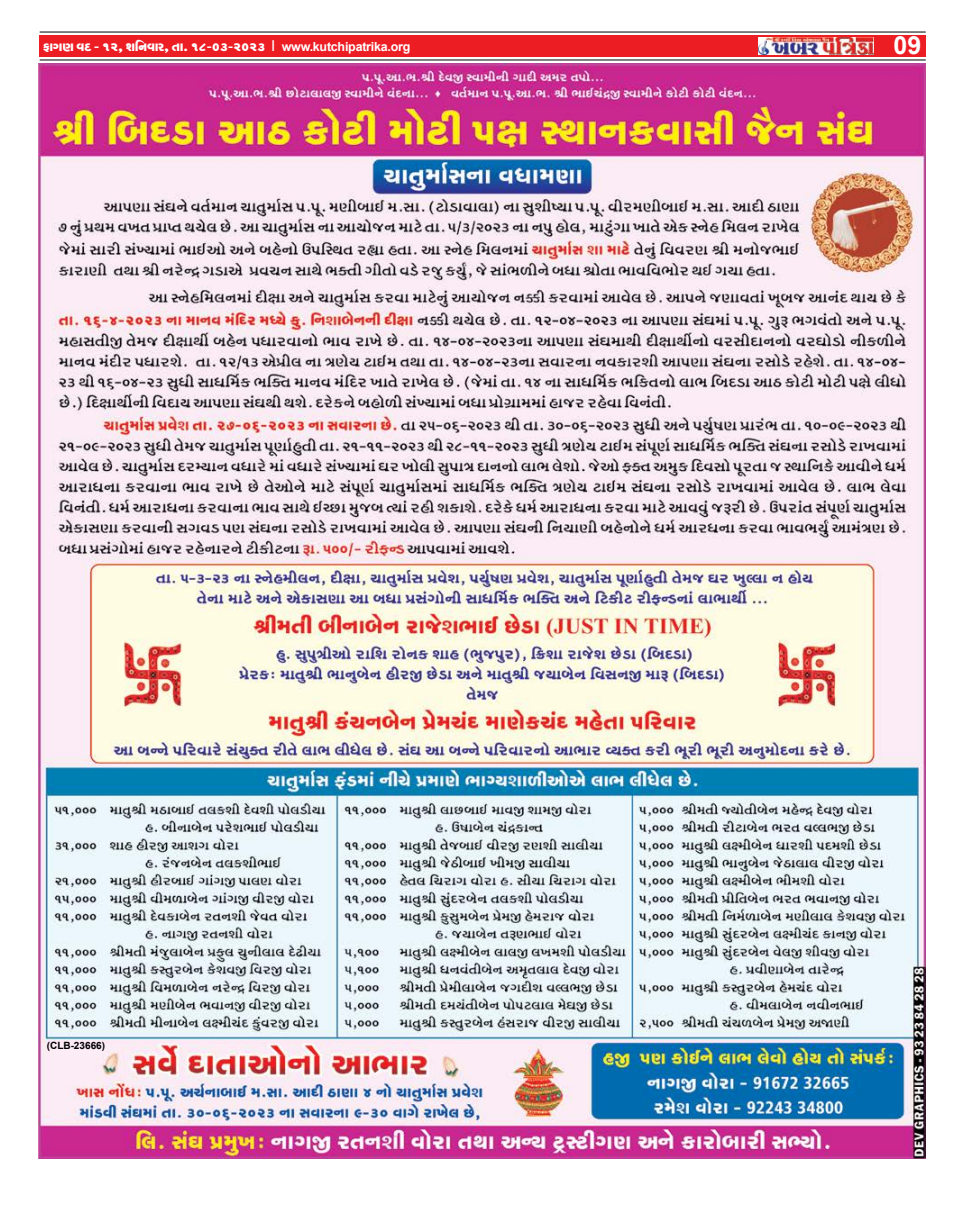
<style>
.page{position:relative;width:964px;height:1205px;background:#fff}
.page>*{position:absolute;margin:0;border:0;box-sizing:border-box;transform-origin:0 0}
.t1{font:700 25px "Arial";color:#fff}
.t2{font:15px "SHREE GUJ7";letter-spacing:-.02em;color:#fff}
.t3{font:700 10px "Arial";color:#000}
.s1{font-family:"Arial"}
.s2{font-family:"Arial";font-weight:700;font-size:12.5px}
</style>
<div class="page">
<hr style="left:40px;top:59px;width:886px;height:1px;background:#000">
<div style="left:40px;top:35px;width:886px;height:22px;background:#ed1d24"></div>
<hr style="left:40px;top:32px;width:886px;height:1px;background:#000">
<img style="left:758px;top:38px;width:116px;height:16px">
<img style="left:39px;top:64px;width:886px;height:1095px">
<p class="t2" style="left:43px;top:39px;width:369px">apNZ hv$ - 12, ir“hpf, sp. 18-03-2023 <span class="s1">I</span> <span class="s2">www.kutchipatrika.org</span></p>
<h1 class="t1" style="left:893px;top:28px;width:29px">09</h1>
<p class="t3" style="left:47px;top:1038px;width:60px">(CLB-23666)</p>
</div>
